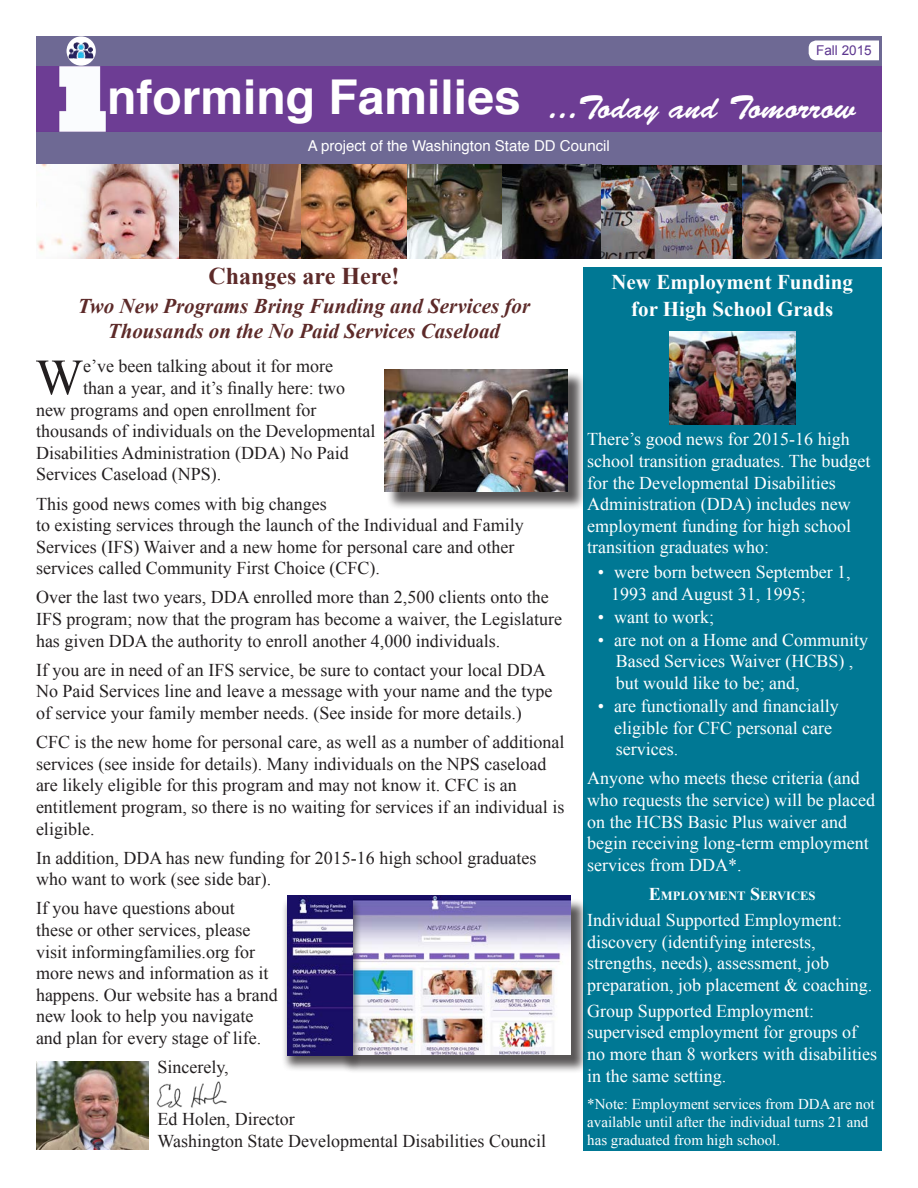
<style>
.page{position:relative;width:918px;height:1188px;background:#fff}
.page>*{position:absolute;margin:0;border:0;box-sizing:border-box;transform-origin:0 0}
.t1{font:50.55px "Times New Roman";color:#231f20}
.t2{font:700 48px "Helvetica";color:#fff}
.t3{font:33px "Brush Script Std";color:#fff}
.t4{font:700 24px "Times New Roman";color:#5d2a29}
.t5{font:italic 700 21px/25.2px "Times New Roman";color:#5d2a29;text-align:center}
.t6{font:700 21px "Times New Roman";color:#fff}
.t7{font:18px/21.6px "Times New Roman";color:#231f20}
.t8{font:18px/21.6px "Times New Roman";color:#fff}
.t9{font:15px/18px "Times New Roman";color:#fff}
.t10{font:15px "Helvetica";color:#fff}
.t11{font:13.5px "Arial";color:#5d3690}
.t12{font:700 12.6px "Times New Roman";color:#fff}
.s1{font-size:18px}
</style>
<div class="page">
<div style="left:36px;top:36px;width:846px;height:43px;background:#6e6994"></div>
<img style="left:36px;top:67px;width:95px;height:65px">
<div style="left:131px;top:67px;width:751px;height:65px;background:#6d3d94"></div>
<svg style="left:809px;top:40px;width:70px;height:20px"></svg>
<div style="left:36px;top:132px;width:846px;height:33px;background:#6e6994"></div>
<div style="left:583px;top:267px;width:299px;height:883px;background:#007894"></div>
<div style="left:67px;top:36px;width:29px;height:30px;background:#fff;border-radius:50%"></div>
<img style="left:67px;top:42px;width:27px;height:17px">
<img style="left:669px;top:331px;width:126px;height:94px">
<div style="left:386px;top:371px;width:200px;height:139px;background:#231f20;opacity:.75"></div>
<img style="left:384px;top:369px;width:183px;height:122px">
<div style="left:342px;top:898px;width:247px;height:175px;background:#231f20;opacity:.75"></div>
<img style="left:362px;top:896px;width:208px;height:159px">
<div style="left:281px;top:896px;width:81px;height:176px;background:#231f20;opacity:.75"></div>
<img style="left:288px;top:896px;width:65px;height:159px">
<img style="left:36px;top:1062px;width:112px;height:88px">
<img style="left:36px;top:164px;width:846px;height:95px">
<img style="left:156px;top:1081px;width:71px;height:27px">
<p class="t11" style="left:816px;top:41px;width:57px">Fall 2015</p>
<p class="t2" style="left:107px;top:58px;width:415px">nforming Families</p>
<p class="t3" style="left:548px;top:89px;width:309px">...Today and Tomorrow</p>
<p class="t10" style="left:308px;top:134px;width:304px">A project of the Washington State DD Council</p>
<p class="t4" style="left:208px;top:259px;width:193px">Changes are Here!</p>
<p class="t5" style="left:78px;top:293px;width:454px">Two New Programs Bring Funding and Services for<br>Thousands on the No Paid Services Caseload</p>
<p class="t1" style="left:35px;top:343px;width:49px">W</p>
<p class="t7" style="left:83px;top:355px;width:251px">e’ve been talking about it for more</p>
<p class="t7" style="left:83px;top:377px;width:264px">than a year, and it’s finally here: two</p>
<p class="t7" style="left:36px;top:399px;width:282px">new programs and open enrollment for</p>
<p class="t7" style="left:36px;top:420px;width:341px">thousands of individuals on the Developmental</p>
<p class="t7" style="left:36px;top:442px;width:314px">Disabilities Administration (DDA) No Paid</p>
<p class="t7" style="left:36px;top:463px;width:187px">Services Caseload (NPS).</p>
<p class="t7" style="left:36px;top:492px;width:489px">This good news comes with big changes<br>to existing services through the launch of the Individual and Family Services (IFS) Waiver and a new home for personal care and other services called Community First Choice (CFC).</p>
<p class="t7" style="left:36px;top:586px;width:528px">Over the last two years, DDA enrolled more than 2,500 clients onto the<br>IFS program; now that the program has become a waiver, the Legislature has given DDA the authority to enroll another 4,000 individuals.</p>
<p class="t7" style="left:36px;top:659px;width:518px">If you are in need of an IFS service, be sure to contact your local DDA<br>No Paid Services line and leave a message with your name and the type of service your family member needs. (See inside for more details.)</p>
<p class="t7" style="left:36px;top:731px;width:530px">CFC is the new home for personal care, as well as a number of additional services (see inside for details). Many individuals on the NPS caseload are likely eligible for this program and may not know it. CFC is an entitlement program, so there is no waiting for services if an individual is eligible.</p>
<p class="t7" style="left:36px;top:847px;width:502px">In addition, DDA has new funding for 2015-16 high school graduates who want to work (see side bar).</p>
<p class="t7" style="left:36px;top:897px;width:243px">If you have questions about<br>these or other services, please visit informingfamilies.org for more news and information as it happens. Our website has a brand new look to help you navigate and plan for every stage of life.</p>
<p class="t7" style="left:158px;top:1056px;width:73px">Sincerely,</p>
<p class="t7" style="left:158px;top:1108px;width:390px">Ed Holen, Director<br>Washington State Developmental Disabilities Council</p>
<p class="t6" style="left:611px;top:267px;width:243px">New Employment Funding</p>
<p class="t6" style="left:631px;top:294px;width:204px">for High School Grads</p>
<p class="t8" style="left:587px;top:428px;width:285px">There’s good news for 2015-16 high school transition graduates. The budget for the Developmental Disabilities Administration (DDA) includes new employment funding for high school transition graduates who:</p>
<p class="t8" style="left:611px;top:561px;width:241px;text-indent:-14px">• were born between September 1,<br>1993 and August 31, 1995;</p>
<p class="t8" style="left:598px;top:606px;width:118px">• want to work;</p>
<p class="t8" style="left:616px;top:629px;width:254px;text-indent:-18px">• are not on a Home and Community<br>Based Services Waiver (HCBS) , but would like to be; and,</p>
<p class="t8" style="left:614px;top:695px;width:226px;text-indent:-16px">• are functionally and financially eligible for CFC personal care services.</p>
<p class="t8" style="left:587px;top:767px;width:289px">Anyone who meets these criteria (and who requests the service) will be placed on the HCBS Basic Plus waiver and begin receiving long-term employment services from DDA*.</p>
<p class="t12" style="left:649px;top:887px;width:160px"><span class="s1">E</span>MPLOYMENT <span class="s1">S</span>ERVICES</p>
<p class="t8" style="left:587px;top:909px;width:286px">Individual Supported Employment: discovery (identifying interests, strengths, needs), assessment, job preparation, job placement &amp; coaching.</p>
<p class="t8" style="left:587px;top:1000px;width:291px">Group Supported Employment: supervised employment for groups of no more than 8 workers with disabilities in the same setting.</p>
<p class="t9" style="left:587px;top:1094px;width:289px">*Note: Employment services from DDA are not available until after the individual turns 21 and has graduated from high school.</p>
</div>
